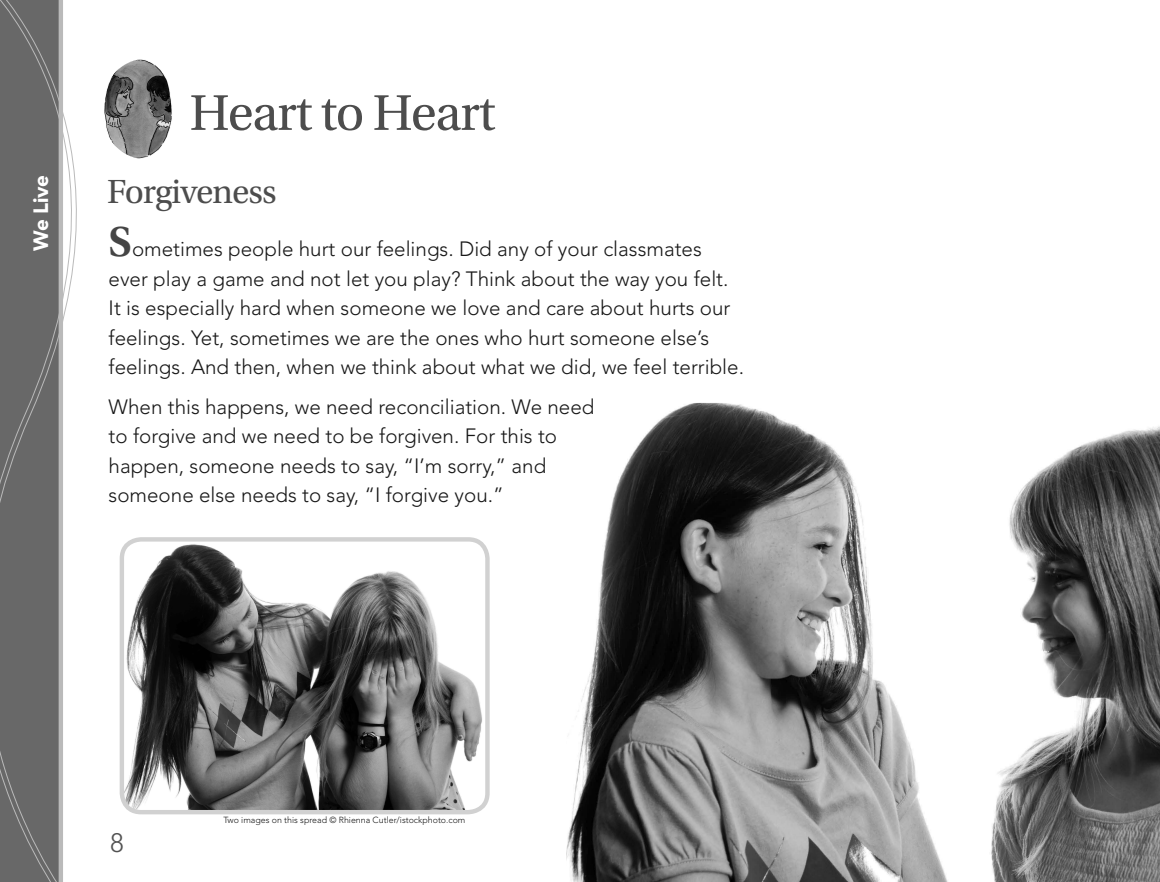
<style>
.page{position:relative;width:1160px;height:882px;background:#fff}
.page>*{position:absolute;margin:0;border:0;box-sizing:border-box;transform-origin:0 0}
.t1{font:52.85px "Utopia Std";letter-spacing:-.025em;color:#4d4d4d}
.t2{font:35.35px "Utopia Std";letter-spacing:-.025em;color:#4d4d4d}
.t3{font:300 26.43px "Avenir LT Std";color:#525252}
.t4{font:300 20.65px/29.4px "Avenir LT Std";color:#181818}
.t5{font:900 20.65px "Avenir LT Std";letter-spacing:-.01em;color:#fff}
.t6{font:300 8.75px "Avenir LT Std";color:#181818}
.s1{font-family:"Utopia Std";font-weight:600;font-size:44.1px;color:#454545}
</style>
<div class="page">
<svg style="left:0;top:0;width:77px;height:882px"></svg>
<img style="left:104px;top:59px;width:68px;height:100px">
<img style="left:122px;top:539px;width:365px;height:273px;border-radius:19px">
<div style="left:120px;top:537px;width:369px;height:277px;border:4px solid #d1d1d1;border-radius:19px"></div>
<img style="left:566px;top:403px;width:593px;height:479px">
<p class="t5" style="left:32px;top:251px;width:77px;rotate:-90deg">We Live</p>
<h1 class="t1" style="left:189px;top:92px;width:307px">Heart to Heart</h1>
<h2 class="t2" style="left:107px;top:177px;width:171px">Forgiveness</h2>
<p class="t4" style="left:109px;top:236px;width:636px"><span class="s1">S</span>ometimes people hurt our feelings. Did any of your classmates ever play a game and not let you play? Think about the way you felt.<br>It is especially hard when someone we love and care about hurts our feelings. Yet, sometimes we are the ones who hurt someone else’s feelings. And then, when we think about what we did, we feel terrible.</p>
<p class="t4" style="left:109px;top:394px;width:487px">When this happens, we need reconciliation. We need to forgive and we need to be forgiven. For this to happen, someone needs to say, “I’m sorry,” and someone else needs to say, “I forgive you.”</p>
<p class="t3" style="left:110px;top:832px;width:15px">8</p>
<p class="t6" style="left:223px;top:816px;width:243px">Two images on this spread © Rhienna Cutler/istockphoto.com</p>
</div>
